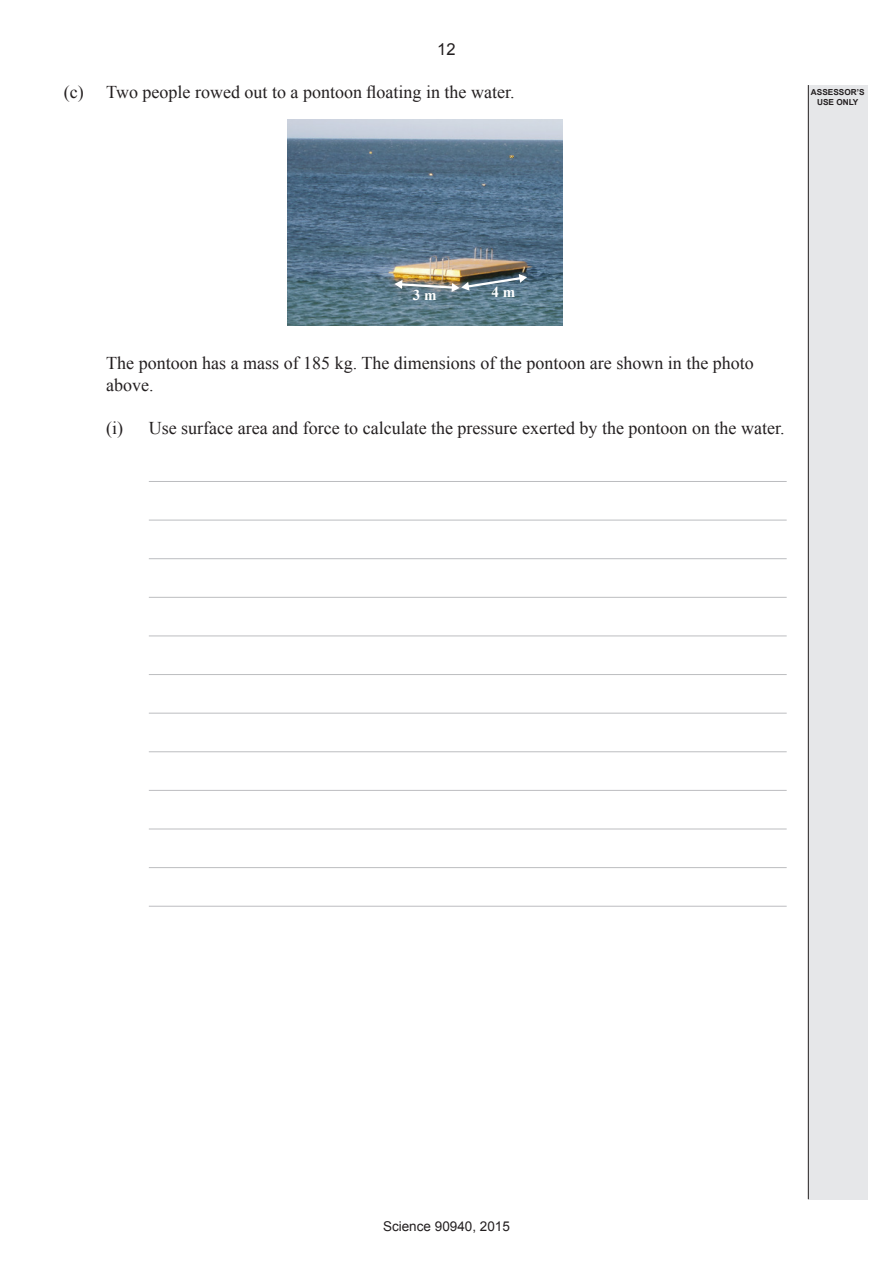
<style>
.page{position:relative;width:893px;height:1263px;background:#fff}
.page>*{position:absolute;margin:0;border:0;box-sizing:border-box;transform-origin:0 0}
.a___Body_10mm{font:18px/21.6px "Times New Roman";color:#231f20}
.t1{font:16.5px "Arial";color:#231f20}
.t2{font:700 15px "Times New Roman";color:#fff}
.t3{font:13.5px "Arial";color:#231f20}
.t4{font:700 8.25px/9.9px "Arial";color:#231f20;text-align:center}
</style>
<div class="page">
<hr style="left:149px;top:481px;width:638px;height:1px;background:#bcbdc0">
<hr style="left:149px;top:520px;width:638px;height:1px;background:#bcbdc0">
<hr style="left:149px;top:558px;width:638px;height:1px;background:#bcbdc0">
<hr style="left:149px;top:597px;width:638px;height:1px;background:#bcbdc0">
<hr style="left:149px;top:635px;width:638px;height:1px;background:#bcbdc0">
<hr style="left:149px;top:674px;width:638px;height:1px;background:#bcbdc0">
<hr style="left:149px;top:713px;width:638px;height:1px;background:#bcbdc0">
<hr style="left:149px;top:751px;width:638px;height:1px;background:#bcbdc0">
<hr style="left:149px;top:790px;width:638px;height:1px;background:#bcbdc0">
<hr style="left:149px;top:829px;width:638px;height:1px;background:#bcbdc0">
<hr style="left:149px;top:867px;width:638px;height:1px;background:#bcbdc0">
<hr style="left:149px;top:906px;width:638px;height:1px;background:#bcbdc0">
<img style="left:288px;top:120px;width:275px;height:206px">
<img style="left:394px;top:274px;width:133px;height:18px">
<div style="left:808px;top:85px;width:59px;height:1114px;background:#e6e7e9"></div>
<hr style="left:808px;top:85px;width:1px;height:1114px;background:#231f20">
<p class="t1" style="left:437px;top:38px;width:20px">12</p>
<p class="a___Body_10mm" style="left:64px;top:80px;width:452px">(c) Two people rowed out to a pontoon floating in the water.</p>
<p class="t4" style="left:811px;top:88px;width:55px">ASSESSOR’S<br>USE ONLY</p>
<p class="t2" style="left:413px;top:285px;width:25px">3 m</p>
<p class="t2" style="left:491px;top:281px;width:25px">4 m</p>
<p class="a___Body_10mm" style="left:106px;top:352px;width:649px">The pontoon has a mass of 185 kg. The dimensions of the pontoon are shown in the photo above.</p>
<p class="a___Body_10mm" style="left:106px;top:417px;width:680px">(i) Use surface area and force to calculate the pressure exerted by the pontoon on the water.</p>
<p class="t3" style="left:383px;top:1217px;width:128px">Science 90940, 2015</p>
</div>
